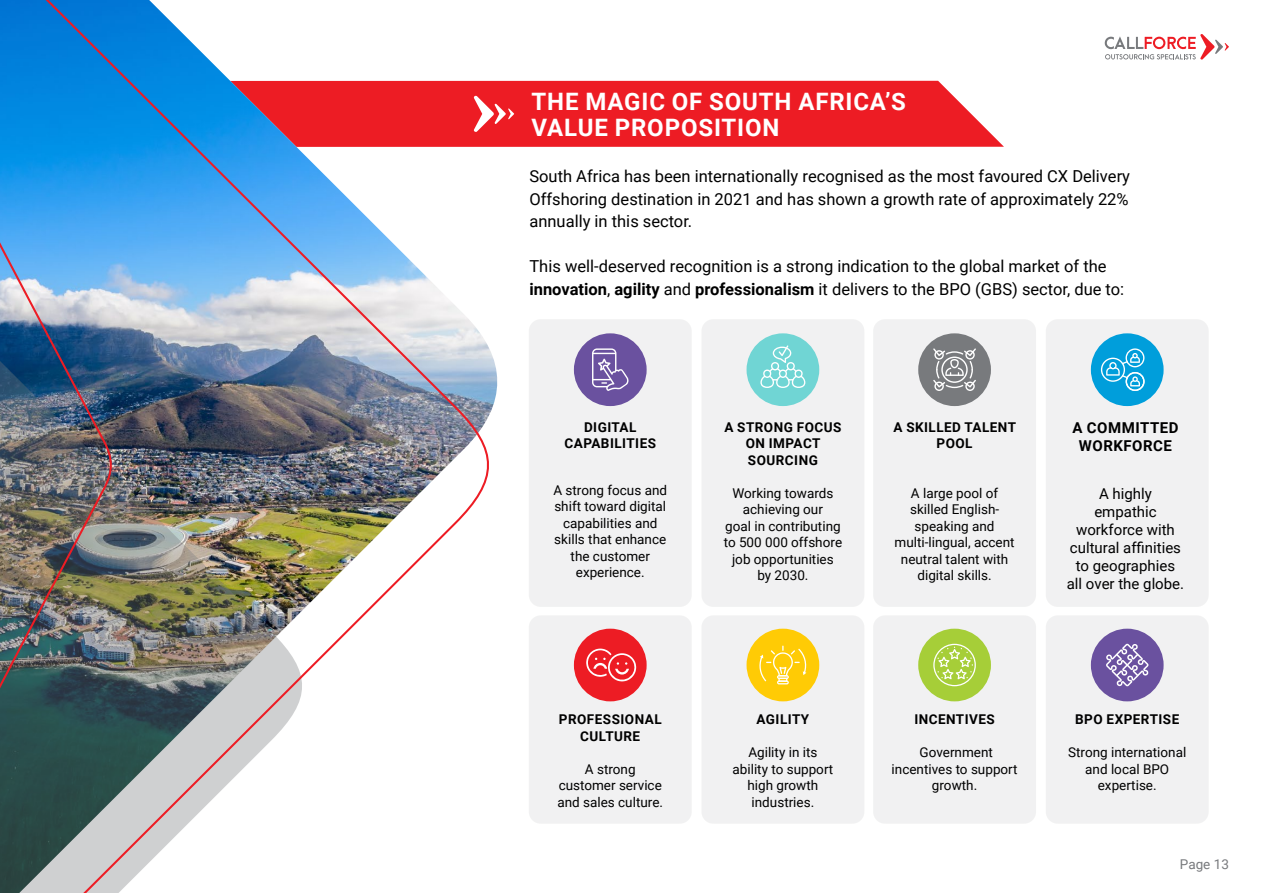
<style>
.page{position:relative;width:1263px;height:893px;background:#fff}
.page>*{position:absolute;margin:0;border:0;box-sizing:border-box;transform-origin:0 0}
.t1{font:700 24px/25.5px "Roboto";letter-spacing:.035em;color:#fff}
.t2{font:16.5px/22.5px "Roboto";color:#000;text-align:justify}
.t3{font:15px/18px "Roboto";color:#000;text-align:center}
.t4{font:700 15px/18px "Roboto";letter-spacing:.035em;color:#000;text-align:center}
.t5{font:13.5px/16.5px "Roboto";color:#000;text-align:center}
.t6{font:700 13.5px/16.5px "Roboto";letter-spacing:.035em;color:#000;text-align:center}
.t7{font:13.5px "Roboto";color:#787a7d}
.s1{font-weight:700}
</style>
<div class="page">
<svg style="left:1104px;top:34px;width:125px;height:26px"></svg>
<svg style="left:508px;top:81px;width:496px;height:66px;background:#ee2a32"></svg>
<div style="left:529px;top:319px;width:163px;height:288px;background:#f1f1f2;border-radius:12px"></div>
<div style="left:529px;top:615px;width:163px;height:209px;background:#f1f1f2;border-radius:12px"></div>
<div style="left:873px;top:319px;width:163px;height:288px;background:#f1f1f2;border-radius:12px"></div>
<div style="left:873px;top:615px;width:163px;height:209px;background:#f1f1f2;border-radius:12px"></div>
<div style="left:701px;top:319px;width:163px;height:288px;background:#f1f1f2;border-radius:12px"></div>
<div style="left:701px;top:615px;width:163px;height:209px;background:#f1f1f2;border-radius:12px"></div>
<div style="left:1046px;top:319px;width:163px;height:288px;background:#f1f1f2;border-radius:12px"></div>
<div style="left:1046px;top:615px;width:163px;height:209px;background:#f1f1f2;border-radius:12px"></div>
<div style="left:746px;top:629px;width:73px;height:72px;background:#ffcb05;border-radius:50%"></div>
<div style="left:1091px;top:629px;width:72px;height:72px;background:#6a519f;border-radius:50%"></div>
<div style="left:918px;top:629px;width:73px;height:72px;background:#a6ce38;border-radius:50%"></div>
<div style="left:574px;top:629px;width:73px;height:72px;background:#ed1c24;border-radius:50%"></div>
<svg style="left:586px;top:649px;width:50px;height:32px"></svg>
<svg style="left:933px;top:644px;width:43px;height:42px"></svg>
<svg style="left:1106px;top:644px;width:42px;height:42px"></svg>
<svg style="left:759px;top:646px;width:48px;height:37px"></svg>
<div style="left:746px;top:333px;width:73px;height:73px;background:#70d5d4;border-radius:50%"></div>
<div style="left:1091px;top:333px;width:72px;height:73px;background:#009edb;border-radius:50%"></div>
<div style="left:918px;top:333px;width:73px;height:73px;background:#787a7d;border-radius:50%"></div>
<div style="left:574px;top:333px;width:73px;height:73px;background:#6a519f;border-radius:50%"></div>
<svg style="left:933px;top:348px;width:43px;height:43px"></svg>
<svg style="left:1101px;top:348px;width:43px;height:43px"></svg>
<svg style="left:760px;top:345px;width:45px;height:43px"></svg>
<svg style="left:592px;top:348px;width:37px;height:43px"></svg>
<img style="left:0;top:0;width:502px;height:893px">
<svg style="left:474px;top:96px;width:40px;height:36px"></svg>
<h1 class="t1" style="left:532px;top:88px;width:376px">THE MAGIC OF SOUTH AFRICA’S<br>VALUE PROPOSITION</h1>
<p class="t2" style="left:529px;top:165px;width:602px">South Africa has been internationally recognised as the most favoured CX Delivery Offshoring destination in 2021 and has shown a growth rate of approximately 22% annually in this sector.</p>
<p class="t2" style="left:529px;top:255px;width:596px">This well-deserved recognition is a strong indication to the global market of the <span class="s1">innovation</span>, <span class="s1">agility</span> and <span class="s1">professionalism</span> it delivers to the BPO (GBS) sector, due to:</p>
<p class="t6" style="left:564px;top:418px;width:93px">DIGITAL<br>CAPABILITIES</p>
<p class="t5" style="left:553px;top:481px;width:115px">A strong focus and shift toward digital capabilities and skills that enhance the customer experience.</p>
<p class="t6" style="left:559px;top:711px;width:104px">PROFESSIONAL<br>CULTURE</p>
<p class="t5" style="left:557px;top:760px;width:107px">A strong customer service and sales culture.</p>
<p class="t6" style="left:724px;top:418px;width:119px">A STRONG FOCUS<br>ON IMPACT<br>SOURCING</p>
<p class="t5" style="left:724px;top:484px;width:120px">Working towards achieving our<br>goal in contributing to 500 000 offshore job opportunities by 2030.</p>
<p class="t6" style="left:756px;top:711px;width:54px">AGILITY</p>
<p class="t5" style="left:732px;top:744px;width:102px">Agility in its ability to support high growth industries.</p>
<p class="t6" style="left:893px;top:418px;width:124px">A SKILLED TALENT<br>POOL</p>
<p class="t5" style="left:894px;top:484px;width:122px">A large pool of skilled English&shy;speaking and multi-lingual, accent neutral talent with digital skills.</p>
<p class="t6" style="left:914px;top:711px;width:82px">INCENTIVES</p>
<p class="t5" style="left:892px;top:744px;width:127px">Government incentives to support growth.</p>
<p class="t4" style="left:1072px;top:418px;width:108px">A COMMITTED<br>WORKFORCE</p>
<p class="t3" style="left:1067px;top:484px;width:119px">A highly empathic workforce with cultural affinities to geographies all over the globe.</p>
<p class="t6" style="left:1075px;top:711px;width:106px">BPO EXPERTISE</p>
<p class="t5" style="left:1068px;top:744px;width:120px">Strong international and local BPO expertise.</p>
<p class="t7" style="left:1180px;top:855px;width:51px">Page 13</p>
</div>
